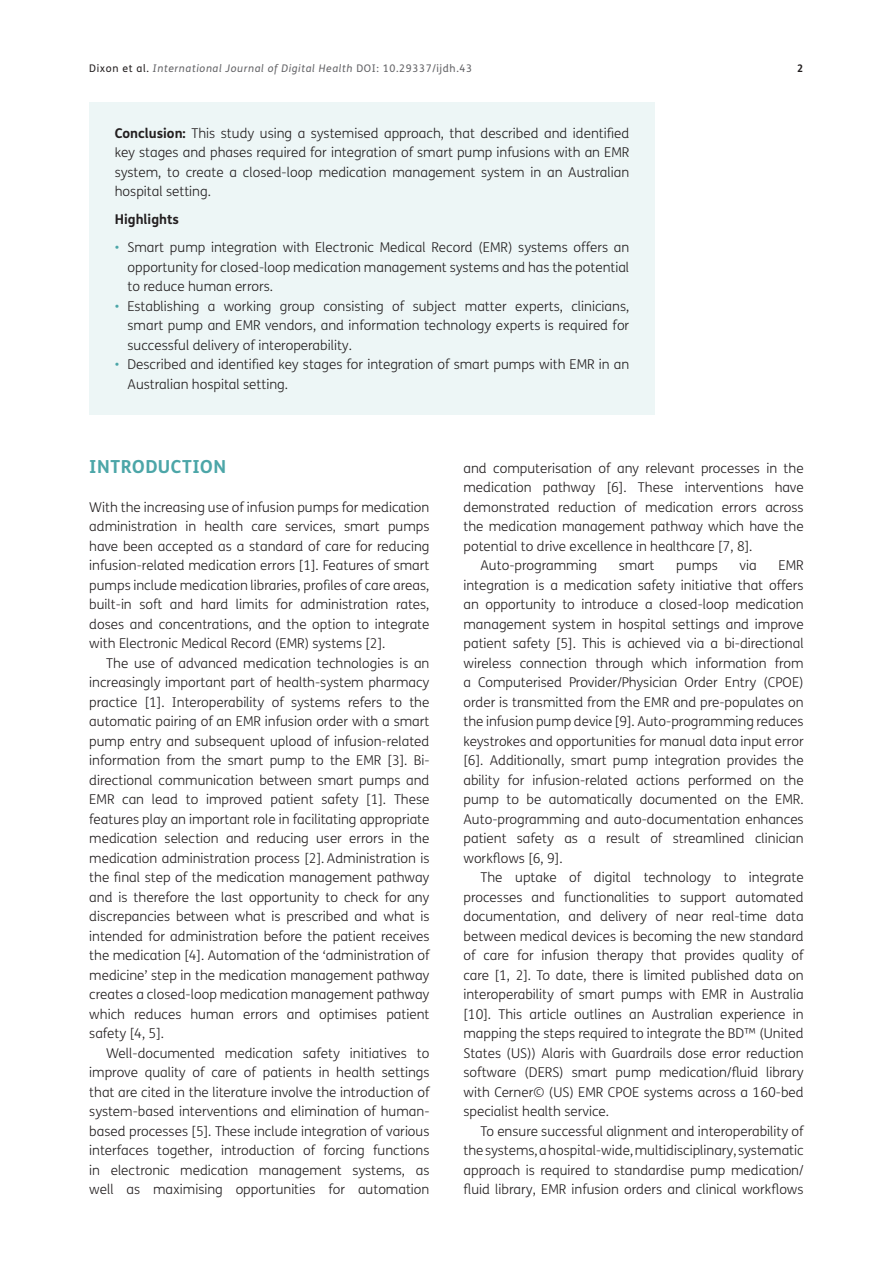
<style>
.page{position:relative;width:893px;height:1263px;background:#fff}
.page>*{position:absolute;margin:0;border:0;box-sizing:border-box;transform-origin:0 0}
.t1{font:700 18px "FS Me";letter-spacing:.03em;color:#4ca6a8}
.Body_Copy{font:300 13.5px/19.5px "FS Me";color:#231f20;text-align:justify}
.Abstract_Copy{font:300 13.5px/19.5px "FS Me";color:#231f20;text-align:justify}
.Body_Copy_-_1st_Para{font:300 13.5px/19.5px "FS Me";color:#231f20;text-align:justify}
.Abstract_Copy-2{font:700 13.5px "FS Me";color:#231f20}
.t2{font:italic 10.5px "FS Me";letter-spacing:.06em;color:#636366}
.t3{font:700 10.5px "FS Me";color:#231f20}
.s1{font-style:normal;color:#231f20}
.s2{font-style:normal}
.s3{font-weight:700}
.s4{color:#4ca6a8}
</style>
<div class="page">
<div style="left:89px;top:102px;width:566px;height:312px;background:#edf6f6"></div>
<p class="t2" style="left:89px;top:62px;width:384px"><span class="s1">Dixon et al.</span> International Journal of Digital Health <span class="s2">DOI: 10.29337/ijdh.43</span></p>
<p class="t3" style="left:797px;top:61px;width:8px">2</p>
<p class="Abstract_Copy" style="left:115px;top:124px;width:516px"><span class="s3">Conclusion:</span> This study using a systemised approach, that described and identified key stages and phases required for integration of smart pump infusions with an EMR system, to create a closed-loop medication management system in an Australian hospital setting.</p>
<p class="Abstract_Copy-2" style="left:115px;top:211px;width:66px">Highlights</p>
<p class="Abstract_Copy" style="left:128px;top:238px;width:503px;text-indent:-13px"><span class="s4">•</span> Smart pump integration with Electronic Medical Record (EMR) systems offers an opportunity for closed-loop medication management systems and has the potential to reduce human errors.</p>
<p class="Abstract_Copy" style="left:128px;top:297px;width:503px;text-indent:-13px"><span class="s4">•</span> Establishing a working group consisting of subject matter experts, clinicians, smart pump and EMR vendors, and information technology experts is required for successful delivery of interoperability.</p>
<p class="Abstract_Copy" style="left:128px;top:355px;width:503px;text-indent:-13px"><span class="s4">•</span> Described and identified key stages for integration of smart pumps with EMR in an<br>Australian hospital setting.</p>
<h1 class="t1" style="left:89px;top:455px;width:138px">INTRODUCTION</h1>
<p class="Body_Copy_-_1st_Para" style="left:89px;top:497px;width:342px">With the increasing use of infusion pumps for medication administration in health care services, smart pumps have been accepted as a standard of care for reducing infusion-related medication errors [1]. Features of smart pumps include medication libraries, profiles of care areas, built-in soft and hard limits for administration rates, doses and concentrations, and the option to integrate with Electronic Medical Record (EMR) systems [2].</p>
<p class="Body_Copy" style="left:89px;top:653px;width:342px;text-indent:17px">The use of advanced medication technologies is an increasingly important part of health-system pharmacy practice [1]. Interoperability of systems refers to the automatic pairing of an EMR infusion order with a smart pump entry and subsequent upload of infusion-related information from the smart pump to the EMR [3]. Bi&shy;directional communication between smart pumps and EMR can lead to improved patient safety [1]. These features play an important role in facilitating appropriate medication selection and reducing user errors in the medication administration process [2]. Administration is the final step of the medication management pathway and is therefore the last opportunity to check for any discrepancies between what is prescribed and what is intended for administration before the patient receives the medication [4]. Automation of the ‘administration of medicine’ step in the medication management pathway creates a closed-loop medication management pathway which reduces human errors and optimises patient safety [4, 5].</p>
<p class="Body_Copy" style="left:89px;top:1043px;width:342px;text-indent:17px">Well-documented medication safety initiatives to improve quality of care of patients in health settings that are cited in the literature involve the introduction of system-based interventions and elimination of human&shy;based processes [5]. These include integration of various interfaces together, introduction of forcing functions in electronic medication management systems, as well as maximising opportunities for automation</p>
<p class="Body_Copy" style="left:463px;top:458px;width:342px">and computerisation of any relevant processes in the medication pathway [6]. These interventions have demonstrated reduction of medication errors across the medication management pathway which have the potential to drive excellence in healthcare [7, 8].</p>
<p class="Body_Copy" style="left:480px;top:556px;width:118px">Auto-programming</p>
<p class="Body_Copy" style="left:619px;top:556px;width:37px">smart</p>
<p class="Body_Copy" style="left:676px;top:556px;width:43px">pumps</p>
<p class="Body_Copy" style="left:739px;top:556px;width:19px">via</p>
<p class="Body_Copy" style="left:463px;top:556px;width:342px;text-indent:315px">EMR integration is a medication safety initiative that offers an opportunity to introduce a closed-loop medication management system in hospital settings and improve patient safety [5]. This is achieved via a bi-directional wireless connection through which information from a Computerised Provider/Physician Order Entry (CPOE) order is transmitted from the EMR and pre-populates on the infusion pump device [9]. Auto-programming reduces keystrokes and opportunities for manual data input error [6]. Additionally, smart pump integration provides the ability for infusion-related actions performed on the pump to be automatically documented on the EMR.<br>Auto-programming and auto-documentation enhances patient safety as a result of streamlined clinician workflows [6, 9].</p>
<p class="Body_Copy" style="left:463px;top:868px;width:342px;text-indent:17px">The uptake of digital technology to integrate processes and functionalities to support automated documentation, and delivery of near real-time data between medical devices is becoming the new standard of care for infusion therapy that provides quality of care [1, 2]. To date, there is limited published data on interoperability of smart pumps with EMR in Australia [10]. This article outlines an Australian experience in mapping the steps required to integrate the BD™ (United States (US)) Alaris with Guardrails dose error reduction software (DERS) smart pump medication/fluid library with Cerner© (US) EMR CPOE systems across a 160-bed specialist health service.</p>
<p class="Body_Copy" style="left:463px;top:1121px;width:342px;text-indent:17px">To ensure successful alignment and interoperability of the systems, a hospital-wide, multidisciplinary, systematic approach is required to standardise pump medication/ fluid library, EMR infusion orders and clinical workflows</p>
</div>
